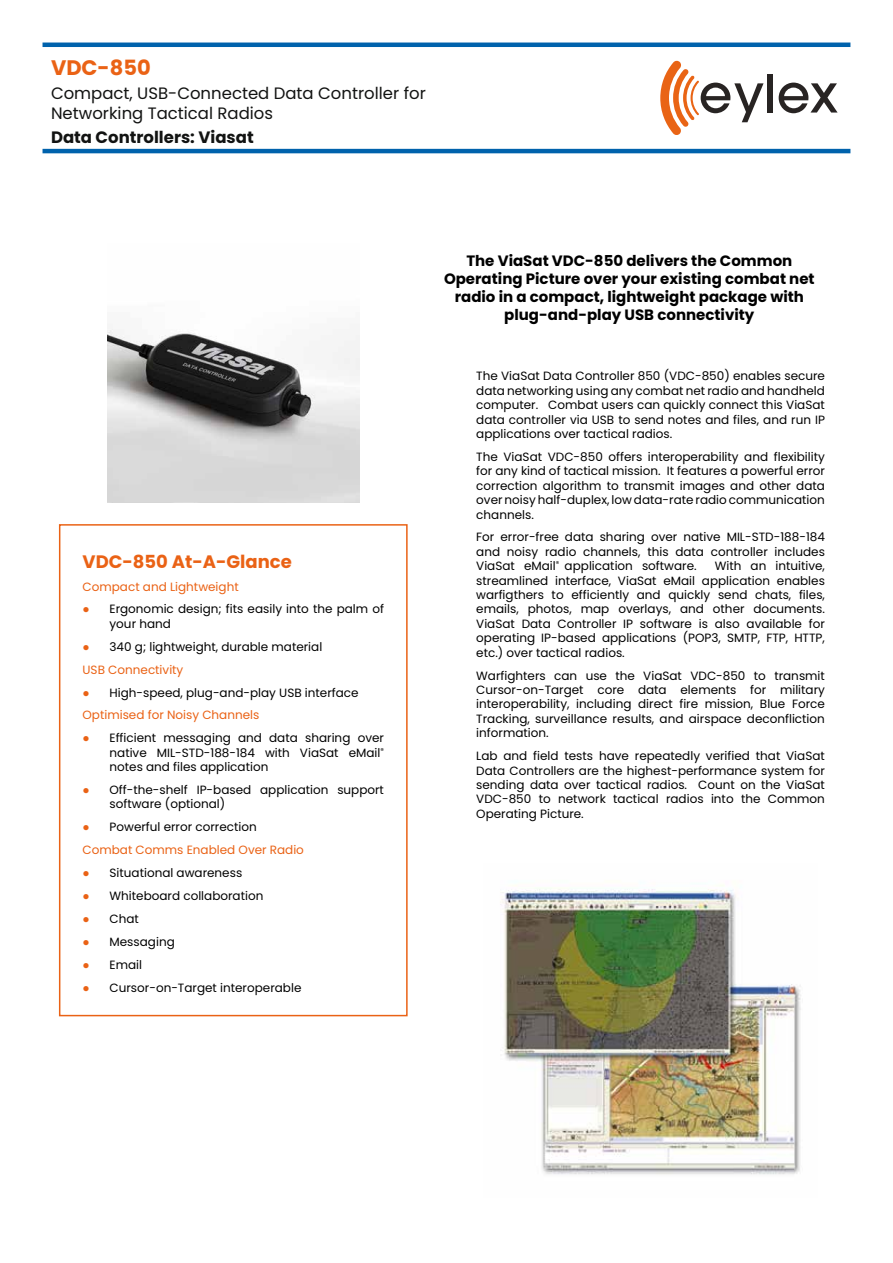
<style>
.page{position:relative;width:893px;height:1263px;background:#fff}
.page>*{position:absolute;margin:0;border:0;box-sizing:border-box;transform-origin:0 0}
.t1{font:700 21px "Poppins";color:#ea6215}
.t2{font:700 18px "Poppins";color:#ea6215}
.t3{font:16.5px/19.8px "Poppins";color:#121312}
.t4{font:700 16.5px "Poppins";color:#121312}
.t5{font:700 15px/18px "Poppins";color:#000;text-align:center}
.t6{font:12px/14.4px "Poppins";color:#000;text-align:justify}
.t7{font:12px/23px "Poppins";color:#ea6215}
.s1{font-family:"Arial";color:#ea6215}
.s2{color:#ea6215}
.s3{font-family:"Arial"}
.s4{color:#000}
</style>
<div class="page">
<hr style="left:43px;top:43px;width:807px;height:4px;background:#0062ac">
<hr style="left:43px;top:149px;width:807px;height:4px;background:#0062ac">
<div style="left:768px;top:74px;width:5px;height:39px;background:#282423"></div>
<svg style="left:779px;top:83px;width:59px;height:30px"></svg>
<svg style="left:660px;top:60px;width:103px;height:75px"></svg>
<img style="left:107px;top:329px;width:252px;height:174px">
<img style="left:500px;top:885px;width:301px;height:290px">
<div style="left:59px;top:524px;width:349px;height:492px;border:2px solid #ea6215"></div>
<h1 class="t1" style="left:51px;top:55px;width:101px">VDC-850</h1>
<h3 class="t3" style="left:51px;top:83px;width:376px">Compact, USB-Connected Data Controller for<br>Networking Tactical Radios</h3>
<h3 class="t4" style="left:51px;top:128px;width:204px">Data Controllers: Viasat</h3>
<h2 class="t2" style="left:83px;top:551px;width:211px">VDC-850 At-A-Glance</h2>
<p class="t7" style="left:83px;top:575px;width:158px">Compact and Lightweight</p>
<p class="t6" style="left:110px;top:602px;width:276px;text-indent:-27px"><span class="s1">●</span> Ergonomic design; fits easily into the palm of your hand</p>
<p class="t6" style="left:83px;top:635px;width:241px;line-height:23px"><span class="s1">●</span> 340 g; lightweight, durable material<br><span class="s2">USB Connectivity</span></p>
<p class="t6" style="left:83px;top:681px;width:278px;line-height:23px"><span class="s1">●</span> High-speed, plug-and-play USB interface<br><span class="s2">Optimised for Noisy Channels</span></p>
<p class="t6" style="left:110px;top:731px;width:276px;text-indent:-27px"><span class="s1">●</span> Efficient messaging and data sharing over native MIL-STD-188-184 with ViaSat eMail<sup>® </sup>notes and files application</p>
<p class="t6" style="left:110px;top:783px;width:276px;text-indent:-27px"><span class="s1">●</span> Off-the-shelf IP-based application support software (optional)</p>
<p class="t7" style="left:83px;top:816px;width:223px"><span class="s3">●</span> <span class="s4">Powerful error correction<br></span>Combat Comms Enabled Over Radio</p>
<p class="t6" style="left:83px;top:866px;width:161px"><span class="s1">●</span> Situational awareness</p>
<p class="t6" style="left:83px;top:889px;width:182px"><span class="s1">●</span> Whiteboard collaboration</p>
<p class="t6" style="left:83px;top:912px;width:58px"><span class="s1">●</span> Chat</p>
<p class="t6" style="left:83px;top:935px;width:94px"><span class="s1">●</span> Messaging</p>
<p class="t6" style="left:83px;top:957px;width:61px"><span class="s1">●</span> Email</p>
<p class="t6" style="left:83px;top:980px;width:220px"><span class="s1">●</span> Cursor-on-Target interoperable</p>
<p class="t5" style="left:444px;top:252px;width:372px">The ViaSat VDC-850 delivers the Common Operating Picture over your existing combat net radio in a compact, lightweight package with plug-and-play USB connectivity</p>
<p class="t6" style="left:476px;top:369px;width:350px">The ViaSat Data Controller 850 (VDC-850) enables secure data networking using any combat net radio and handheld computer. Combat users can quickly connect this ViaSat data controller via USB to send notes and files, and run IP applications over tactical radios.</p>
<p class="t6" style="left:476px;top:450px;width:350px">The ViaSat VDC-850 offers interoperability and flexibility for any kind of tactical mission. It features a powerful error correction algorithm to transmit images and other data over noisy half-duplex, low data-rate radio communication channels.</p>
<p class="t6" style="left:476px;top:530px;width:350px">For error-free data sharing over native MIL-STD-188-184 and noisy radio channels, this data controller includes ViaSat eMail<sup>®</sup> application software.</p>
<p class="t6" style="left:476px;top:559px;width:350px;text-indent:239px">With an intuitive, streamlined interface, ViaSat eMail application enables warfigthers to efficiently and quickly send chats, files, emails, photos, map overlays, and other documents.<br>ViaSat Data Controller IP software is also available for operating IP-based applications (POP3, SMTP, FTP, HTTP, etc.) over tactical radios.</p>
<p class="t6" style="left:476px;top:668px;width:350px">Warfighters can use the ViaSat VDC-850 to transmit Cursor-on-Target core data elements for military interoperability, including direct fire mission, Blue Force Tracking, surveillance results, and airspace deconfliction information.</p>
<p class="t6" style="left:476px;top:749px;width:350px">Lab and field tests have repeatedly verified that ViaSat Data Controllers are the highest-performance system for sending data over tactical radios. Count on the ViaSat VDC-850 to network tactical radios into the Common Operating Picture.</p>
</div>
